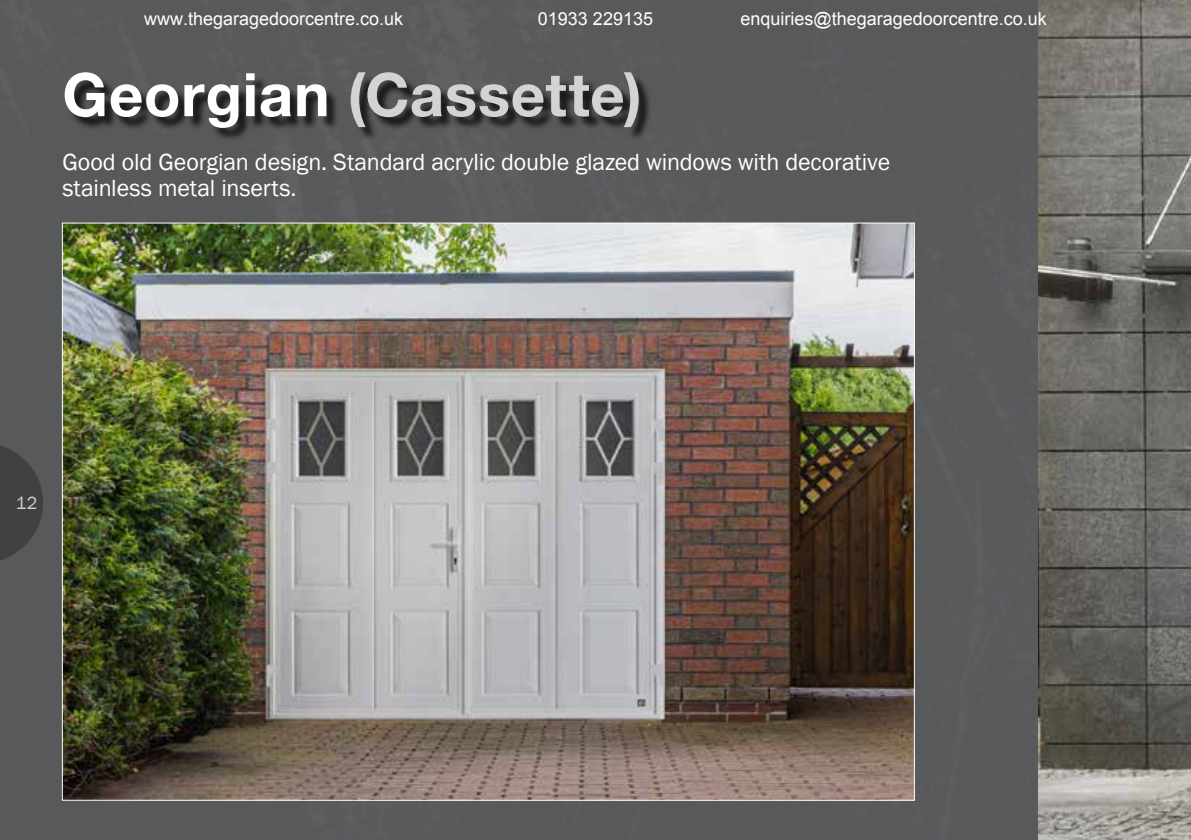
<style>
.page{position:relative;width:1191px;height:840px;background:#fff}
.page>*{position:absolute;margin:0;border:0;box-sizing:border-box;transform-origin:0 0}
.t1{font:700 60px "Helvetica Neue LT Pro";letter-spacing:.01em;color:#d1d3d4}
.t2{font:24px/26px "Franklin Gothic";letter-spacing:-.005em;color:#fff}
.t3{font:18px "Arial";color:#fff}
.t4{font:18px "Franklin Gothic";color:#d1d3d4}
.s1{color:#fff}
</style>
<div class="page">
<div style="left:0;top:0;width:1038px;height:839px;background:#58595b"></div>
<svg style="left:0;top:441px;width:43px;height:122px;background:#484749"></svg>
<img style="left:1038px;top:0;width:153px;height:839px">
<img style="left:64px;top:224px;width:849px;height:574px">
<div style="left:67px;top:75px;width:585px;height:66px;background:#000;opacity:.75"></div>
<p class="t3" style="left:144px;top:7px;width:261px">www.thegaragedoorcentre.co.uk</p>
<p class="t3" style="left:538px;top:7px;width:117px">01933 229135</p>
<p class="t3" style="left:740px;top:7px;width:308px">enquiries@thegaragedoorcentre.co.uk</p>
<h1 class="t1" style="left:62px;top:58px;width:581px"><span class="s1">Georgian</span> (Cassette)</h1>
<p class="t2" style="left:62px;top:149px;width:829px">Good old Georgian design. Standard acrylic double glazed windows with decorative stainless metal inserts.</p>
<p class="t4" style="left:16px;top:491px;width:23px">12</p>
</div>
